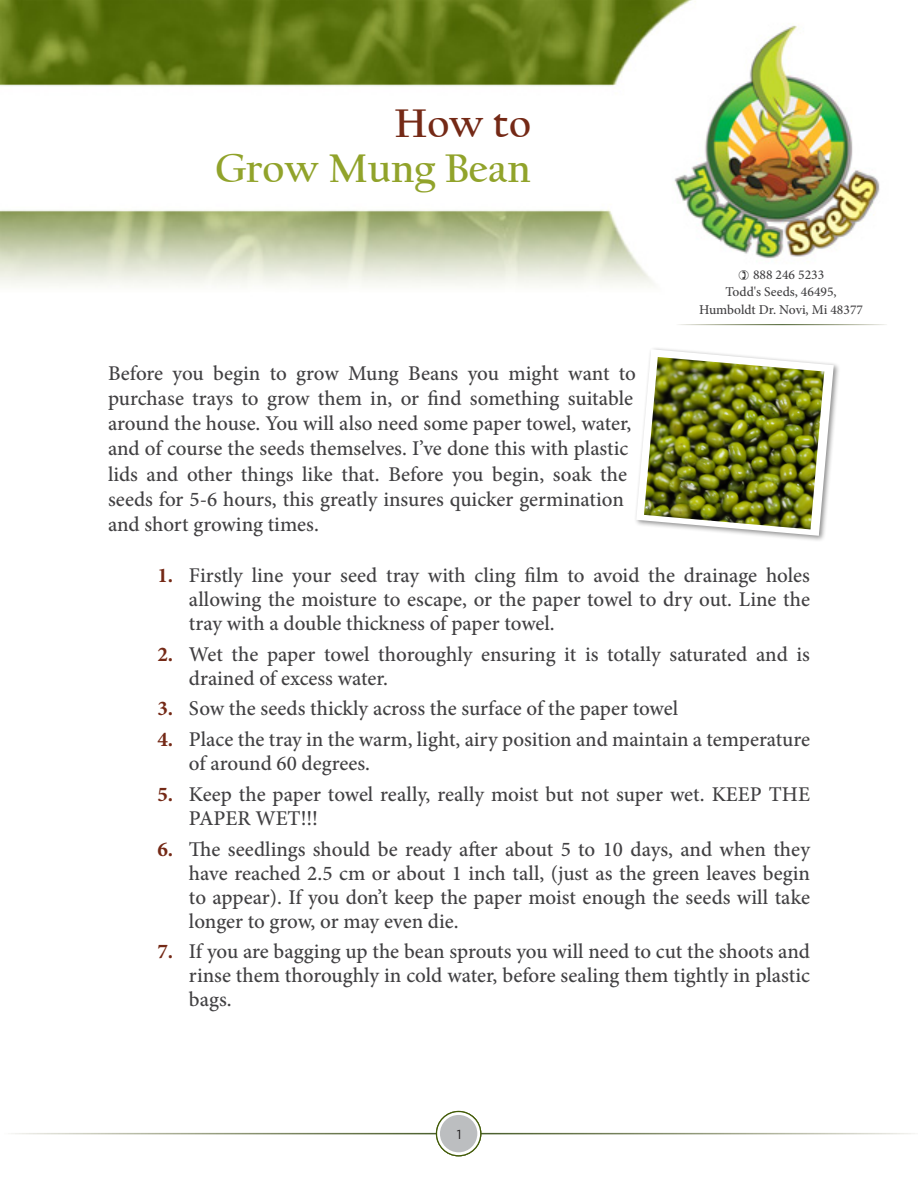
<style>
.page{position:relative;width:918px;height:1188px;background:#fff}
.page>*{position:absolute;margin:0;border:0;box-sizing:border-box;transform-origin:0 0}
.t1{font:700 42px "Californian FB";color:#91a32b}
.t2{font:700 42px "Californian FB";color:#742916}
.t3{font:500 21px/24px "Minion Pro";color:#414042}
.t4{font:500 13.5px "Minion Pro";color:#414042}
.t5{font:13.05px "Gotham";color:#222021}
.s1{font-weight:700;color:#742916}
</style>
<div class="page">
<img style="left:0;top:0;width:880px;height:287px">
<div style="left:634px;top:346px;width:207px;height:196px;background:#000;opacity:.45"></div>
<svg style="left:636px;top:349px;width:198px;height:187px"></svg>
<img style="left:644px;top:357px;width:180px;height:172px">
<svg style="left:437px;top:1112px;width:44px;height:44px"></svg>
<div style="left:436px;top:1111px;width:45px;height:45px;border:1px solid #415a06;border-radius:50%"></div>
<div style="left:440px;top:1115px;width:37px;height:37px;background:#bcbec0;border-radius:50%"></div>
<svg style="left:739px;top:270px;width:10px;height:10px"></svg>
<h1 class="t2" style="left:395px;top:100px;width:138px">How to</h1>
<h1 class="t1" style="left:215px;top:145px;width:317px">Grow Mung Bean</h1>
<p class="t4" style="left:753px;top:266px;width:73px">888 246 5233</p>
<p class="t4" style="left:725px;top:283px;width:113px">Todd's Seeds, 46495,</p>
<p class="t4" style="left:699px;top:301px;width:165px">Humboldt Dr. Novi, Mi 48377</p>
<p class="t3" style="left:108px;top:360px;width:530px;line-height:25.2px">Before you begin to grow Mung Beans you might want to purchase trays to grow them in, or find something suitable around the house. You will also need some paper towel, water, and of course the seeds themselves. I’ve done this with plastic lids and other things like that. Before you begin, soak the seeds for 5-6 hours, this greatly insures quicker germination and short growing times.</p>
<p class="t3" style="left:189px;top:563px;width:623px;text-align:justify;text-indent:-32px"><span class="s1">1.</span> Firstly line your seed tray with cling film to avoid the drainage holes allowing the moisture to escape, or the paper towel to dry out. Line the tray with a double thickness of paper towel.</p>
<p class="t3" style="left:189px;top:642px;width:622px;text-indent:-32px"><span class="s1">2.</span> Wet the paper towel thoroughly ensuring it is totally saturated and is drained of excess water.</p>
<p class="t3" style="left:157px;top:697px;width:522px"><span class="s1">3.</span> Sow the seeds thickly across the surface of the paper towel</p>
<p class="t3" style="left:189px;top:728px;width:623px;text-indent:-32px"><span class="s1">4.</span> Place the tray in the warm, light, airy position and maintain a temperature of around 60 degrees.</p>
<p class="t3" style="left:189px;top:782px;width:622px;text-indent:-32px"><span class="s1">5.</span> Keep the paper towel really, really moist but not super wet. KEEP THE<br>PAPER WET!!!</p>
<p class="t3" style="left:189px;top:837px;width:623px;text-align:justify;text-indent:-32px"><span class="s1">6.</span> The seedlings should be ready after about 5 to 10 days, and when they have reached 2.5 cm or about 1 inch tall, (just as the green leaves begin to appear). If you don’t keep the paper moist enough the seeds will take longer to grow, or may even die.</p>
<p class="t3" style="left:189px;top:940px;width:623px;text-align:justify;text-indent:-32px"><span class="s1">7.</span> If you are bagging up the bean sprouts you will need to cut the shoots and rinse them thoroughly in cold water, before sealing them tightly in plastic bags.</p>
<p class="t5" style="left:455px;top:1126px;width:9px">21</p>
</div>
